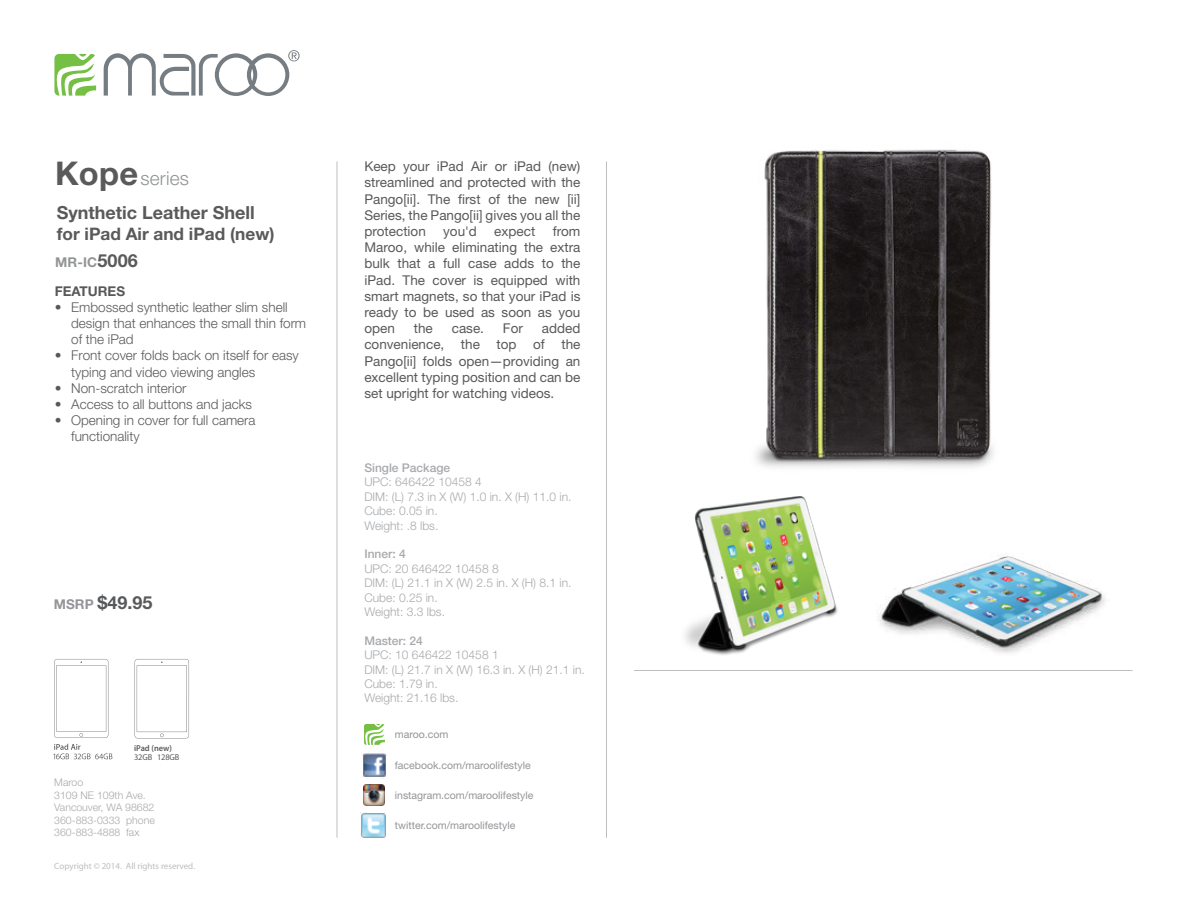
<style>
.page{position:relative;width:1188px;height:918px;background:#fff}
.page>*{position:absolute;margin:0;border:0;box-sizing:border-box;transform-origin:0 0}
.t1{font:300 19.05px "Helvetica Neue LT Pro";letter-spacing:.01em;color:#919495}
.t2{font:700 18px "Helvetica Neue LT Pro";color:#5a595b}
.t3{font:700 18px "Helvetica Neue LT Pro";color:#58595b}
.t4{font:700 17.25px "Helvetica Neue LT Pro";color:#5a595b}
.t5{font:13.5px/16.2px "Helvetica Neue LT Pro";color:#58595b;text-align:justify}
.t6{font:300 13.5px/16.2px "Helvetica Neue LT Pro";color:#58595b}
.t7{font:700 13.5px "Helvetica Neue LT Pro";color:#929496}
.t8{font:700 13.5px "Helvetica Neue LT Pro";color:#58595b}
.t9{font:300 12px/14.4px "Helvetica Neue LT Pro";color:#a7a9ac}
.t10{font:500 12px "Helvetica Neue LT Pro";color:#a7a9ac}
.t11{font:10.5px "Helvetica Neue LT Pro";color:#939598}
.t12{font:300 10.5px/12.6px "Helvetica Neue LT Pro";color:#a7a9ac}
.t13{font:10.5px "Helvetica Neue LT Pro";color:#929496}
.t14{font:9px "Myriad Pro";color:#bcbec0}
.t15{font:600 8.55px "Myriad Pro";color:#58595b}
.t16{font:8.55px "Myriad Pro";letter-spacing:-.015em;color:#58595b}
.s1{font-weight:700;font-size:32.7px;color:#5a595b}
.s2{font-size:18px;color:#5a595b}
.s3{font-size:13.5px;color:#939598}
</style>
<div class="page">
<hr style="left:337px;top:162px;width:1px;height:676px;background:#bcbec0">
<hr style="left:606px;top:162px;width:1px;height:676px;background:#bcbec0">
<hr style="left:634px;top:670px;width:499px;height:1px;background:#bcbec0">
<img style="left:685px;top:496px;width:153px;height:159px">
<img style="left:878px;top:555px;width:227px;height:98px">
<svg style="left:54px;top:54px;width:42px;height:42px"></svg>
<svg style="left:104px;top:50px;width:196px;height:46px"></svg>
<img style="left:755px;top:149px;width:238px;height:319px">
<img style="left:362px;top:753px;width:25px;height:24px">
<img style="left:361px;top:812px;width:25px;height:26px">
<img style="left:363px;top:785px;width:22px;height:21px">
<svg style="left:364px;top:724px;width:21px;height:21px"></svg>
<svg style="left:53px;top:744px;width:59px;height:15px"></svg>
<svg style="left:54px;top:659px;width:54px;height:79px"></svg>
<svg style="left:135px;top:659px;width:54px;height:79px"></svg>
<h1 class="t1" style="left:55px;top:167px;width:135px"><span class="s1">Kope</span>series</h1>
<h2 class="t2" style="left:57px;top:202px;width:200px">Synthetic Leather Shell</h2>
<p class="t4" style="left:57px;top:223px;width:219px">for iPad Air and iPad (new)</p>
<p class="t7" style="left:55px;top:254px;width:84px">MR-IC<span class="s2">5006</span></p>
<p class="t8" style="left:55px;top:282px;width:72px">FEATURES</p>
<p class="t6" style="left:71px;top:299px;width:237px;text-indent:-16px">• Embossed synthetic leather slim shell design that enhances the small thin form of the iPad</p>
<p class="t6" style="left:71px;top:347px;width:229px;text-indent:-16px">• Front cover folds back on itself for easy typing and video viewing angles</p>
<p class="t6" style="left:55px;top:380px;width:133px">• Non-scratch interior</p>
<p class="t6" style="left:55px;top:396px;width:199px">• Access to all buttons and jacks</p>
<p class="t6" style="left:71px;top:412px;width:186px;text-indent:-16px">• Opening in cover for full camera functionality</p>
<h2 class="t3" style="left:54px;top:591px;width:100px"><span class="s3">MSRP</span> $49.95</h2>
<p class="t15" style="left:134px;top:742px;width:39px">iPad (new)</p>
<p class="t16" style="left:134px;top:752px;width:47px">32GB 128GB</p>
<p class="t12" style="left:54px;top:776px;width:102px">Maroo<br>3109 NE 109th Ave.<br>Vancouver, WA 98682<br>360-883-0333 phone<br>360-883-4888 fax</p>
<p class="t14" style="left:54px;top:861px;width:142px">Copyright © 2014. All rights reserved.</p>
<p class="t5" style="left:364px;top:158px;width:218px">Keep your iPad Air or iPad (new) streamlined and protected with the Pango[ii]. The first of the new [ii] Series, the Pango[ii] gives you all the protection</p>
<p class="t5" style="left:364px;top:223px;width:218px;text-indent:188px">from Maroo, while eliminating the extra bulk that a full case adds to the iPad. The cover is equipped with smart magnets, so that your iPad is ready to be used as soon as you open</p>
<p class="t5" style="left:443px;top:223px;width:35px">you'd</p>
<p class="t5" style="left:494px;top:223px;width:42px">expect</p>
<p class="t5" style="left:364px;top:320px;width:218px;text-indent:178px">added convenience, the top of the Pango[ii] folds open—providing an excellent typing position and can be set upright for watching videos.</p>
<p class="t5" style="left:414px;top:320px;width:21px">the</p>
<p class="t5" style="left:452px;top:320px;width:34px">case.</p>
<p class="t5" style="left:503px;top:320px;width:21px">For</p>
<p class="t10" style="left:364px;top:460px;width:87px">Single Package</p>
<p class="t9" style="left:364px;top:475px;width:209px">UPC: 646422 10458 4<br>DIM: (L) 7.3 in X (W) 1.0 in. X (H) 11.0 in.<br>Cube: 0.05 in.<br>Weight: .8 lbs.</p>
<p class="t10" style="left:364px;top:547px;width:43px">Inner: 4</p>
<p class="t9" style="left:364px;top:561px;width:209px">UPC: 20 646422 10458 8<br>DIM: (L) 21.1 in X (W) 2.5 in. X (H) 8.1 in.<br>Cube: 0.25 in.<br>Weight: 3.3 lbs.</p>
<p class="t10" style="left:364px;top:633px;width:60px">Master: 24</p>
<p class="t9" style="left:364px;top:647px;width:222px">UPC: 10 646422 10458 1<br>DIM: (L) 21.7 in X (W) 16.3 in. X (H) 21.1 in.<br>Cube: 1.79 in.<br>Weight: 21.16 lbs.</p>
<p class="t13" style="left:395px;top:728px;width:55px">maroo.com</p>
<p class="t11" style="left:395px;top:759px;width:137px">facebook.com/maroolifestyle</p>
<p class="t11" style="left:395px;top:789px;width:140px">instagram.com/maroolifestyle</p>
<p class="t11" style="left:395px;top:819px;width:122px">twitter.com/maroolifestyle</p>
</div>
